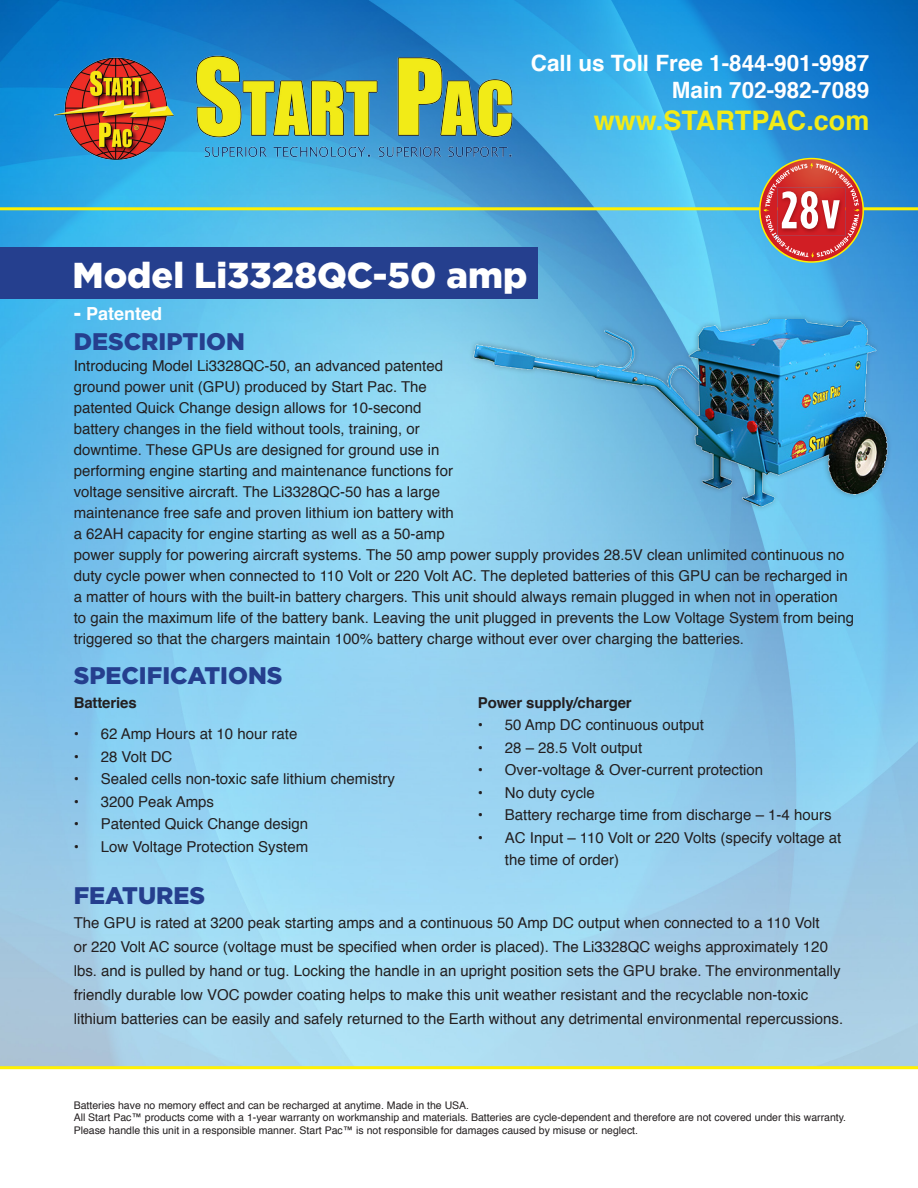
<style>
.page{position:relative;width:918px;height:1188px;background:#fff}
.page>*{position:absolute;margin:0;border:0;box-sizing:border-box;transform-origin:0 0}
.t1{font:900 36px "Gotham";color:#fff}
.t2{font:700 27px "Helvetica";color:#f2eb17}
.t3{font:900 24px "Gotham";color:#253f8e}
.t4{font:700 22.5px/27px "Helvetica";color:#fff;text-align:right}
.t5{font:700 18px "Helvetica";color:#fff}
.t6{font:15px/21px "Helvetica";color:#231f20}
.t7{font:700 15px "Helvetica";letter-spacing:-.01em;color:#231f20}
.t8{font:10.5px/12.6px "Helvetica";color:#231f20}
.s1{font-family:"Gotham";font-weight:900}
</style>
<div class="page">
<img style="left:0;top:0;width:918px;height:1066px">
<hr style="left:0;top:207px;width:918px;height:3px;background:#fff101">
<hr style="left:0;top:1066px;width:918px;height:3px;background:#fff101">
<img style="left:54px;top:54px;width:468px;height:114px">
<svg style="left:758px;top:158px;width:107px;height:105px;background:#b46a6e"></svg>
<div style="left:469px;top:314px;width:423px;height:198px;background:#231f20;opacity:.35"></div>
<img style="left:472px;top:320px;width:419px;height:188px">
<div style="left:0;top:247px;width:538px;height:52px;background:#253f8e"></div>
<h3 class="t4" style="left:531px;top:50px;width:340px">Call us Toll Free 1-844-901-9987<br>Main 702-982-7089</h3>
<h2 class="t2" style="left:594px;top:99px;width:277px">www.STARTPAC.com</h2>
<p class="t1" style="left:72px;top:254px;width:456px">Model Li3328QC-50 amp</p>
<p class="t5" style="left:74px;top:299px;width:90px"><span class="s1">-</span> Patented</p>
<p class="t3" style="left:74px;top:328px;width:173px">DESCRIPTION</p>
<p class="t6" style="left:74px;top:356px;width:782px">Introducing Model Li3328QC-50, an advanced patented<br>ground power unit (GPU) produced by Start Pac. The<br>patented Quick Change design allows for 10-second<br>battery changes in the field without tools, training, or<br>downtime. These GPUs are designed for ground use in<br>performing engine starting and maintenance functions for<br>voltage sensitive aircraft. The Li3328QC-50 has a large<br>maintenance free safe and proven lithium ion battery with<br>a 62AH capacity for engine starting as well as a 50-amp<br>power supply for powering aircraft systems. The 50 amp power supply provides 28.5V clean unlimited continuous no duty cycle power when connected to 110 Volt or 220 Volt AC. The depleted batteries of this GPU can be recharged in a matter of hours with the built-in battery chargers. This unit should always remain plugged in when not in operation to gain the maximum life of the battery bank. Leaving the unit plugged in prevents the Low Voltage System from being triggered so that the chargers maintain 100% battery charge without ever over charging the batteries.</p>
<p class="t3" style="left:74px;top:662px;width:210px">SPECIFICATIONS</p>
<p class="t7" style="left:74px;top:690px;width:64px">Batteries</p>
<p class="t6" style="left:74px;top:724px;width:225px">• 62 Amp Hours at 10 hour rate</p>
<p class="t6" style="left:74px;top:746px;width:100px">• 28 Volt DC</p>
<p class="t6" style="left:74px;top:769px;width:323px">• Sealed cells non-toxic safe lithium chemistry</p>
<p class="t6" style="left:74px;top:791px;width:142px">• 3200 Peak Amps</p>
<p class="t6" style="left:74px;top:814px;width:236px">• Patented Quick Change design</p>
<p class="t6" style="left:74px;top:836px;width:236px">• Low Voltage Protection System</p>
<p class="t7" style="left:478px;top:690px;width:155px">Power supply/charger</p>
<p class="t6" style="left:478px;top:715px;width:228px">• 50 Amp DC continuous output</p>
<p class="t6" style="left:478px;top:737px;width:166px">• 28 – 28.5 Volt output</p>
<p class="t6" style="left:478px;top:760px;width:287px">• Over-voltage &amp; Over-current protection</p>
<p class="t6" style="left:478px;top:782px;width:119px">• No duty cycle</p>
<p class="t6" style="left:478px;top:805px;width:355px">• Battery recharge time from discharge – 1-4 hours</p>
<p class="t6" style="left:505px;top:827px;width:338px;line-height:22.5px;text-indent:-27px">• AC Input – 110 Volt or 220 Volts (specify voltage at the time of order)</p>
<p class="t3" style="left:74px;top:882px;width:133px">FEATURES</p>
<p class="t6" style="left:74px;top:912px;width:771px;line-height:24px">The GPU is rated at 3200 peak starting amps and a continuous 50 Amp DC output when connected to a 110 Volt<br>or 220 Volt AC source (voltage must be specified when order is placed). The Li3328QC weighs approximately 120 lbs. and is pulled by hand or tug. Locking the handle in an upright position sets the GPU brake. The environmentally friendly durable low VOC powder coating helps to make this unit weather resistant and the recyclable non-toxic lithium batteries can be easily and safely returned to the Earth without any detrimental environmental repercussions.</p>
<p class="t8" style="left:74px;top:1099px;width:774px">Batteries have no memory effect and can be recharged at anytime. Made in the USA.<br>All Start Pac™ products come with a 1-year warranty on workmanship and materials. Batteries are cycle-dependent and therefore are not covered under this warranty.<br>Please handle this unit in a responsible manner. Start Pac™ is not responsible for damages caused by misuse or neglect.</p>
</div>
